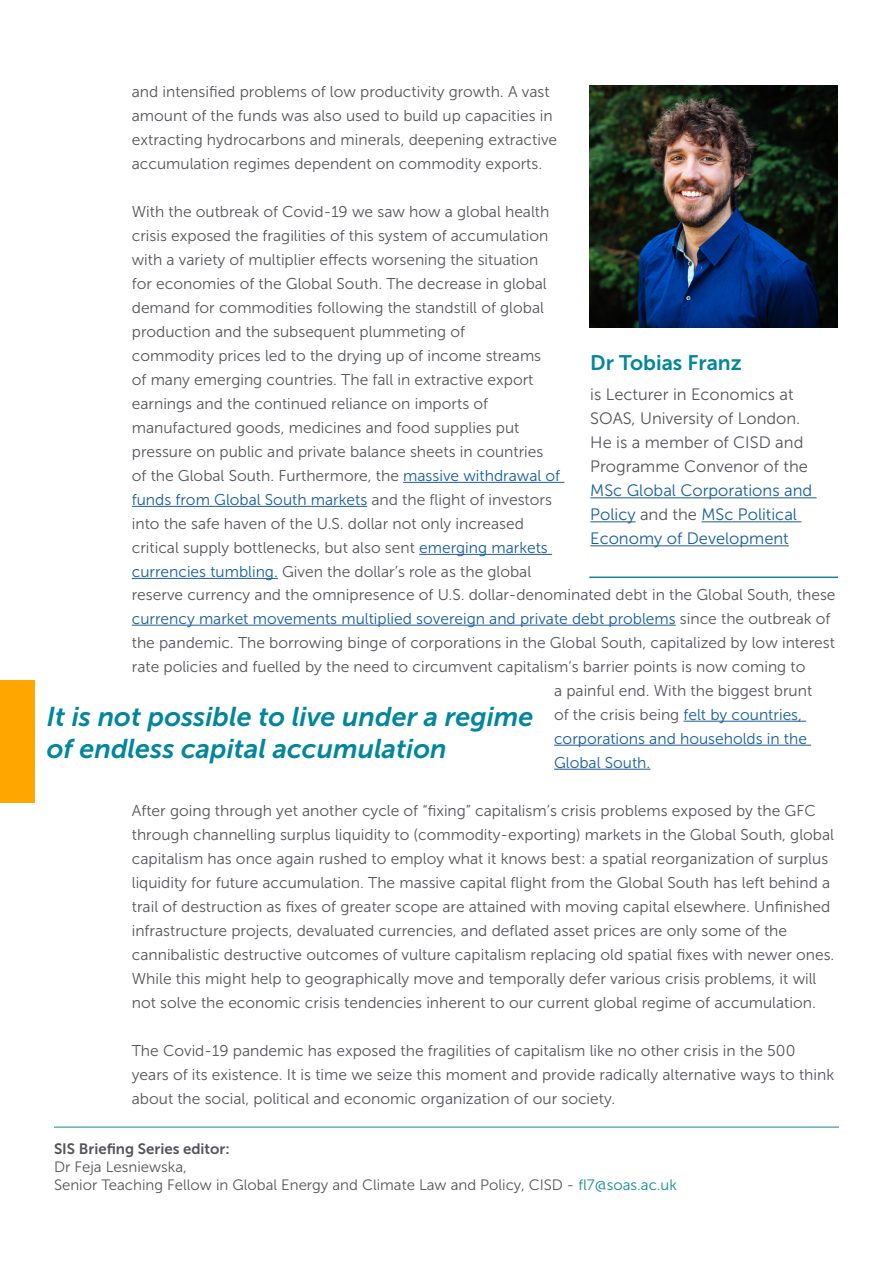
<style>
.page{position:relative;width:893px;height:1263px;background:#fff}
.page>*{position:absolute;margin:0;border:0;box-sizing:border-box;transform-origin:0 0}
.t1{font:italic 27px/31.5px "Museo Sans 700";color:#00869d}
.t2{font:21px "Museo Sans 700";color:#00869d}
.t3{font:16.5px/24px "Museo Sans 300";color:#54555a}
.t4{font:15.6px/24px "Museo Sans 300";color:#54555a}
.t5{font:15.6px "Museo Sans 300";color:#175d9e}
.t6{font:15px/18px "Museo Sans 300";color:#54555a}
.s1{color:#175d9e}
.s2{color:#54555a}
.s3{font-family:"Museo Sans 700"}
.s4{color:#16879a}
</style>
<div class="page">
<hr style="left:590px;top:497px;width:227px;height:1px;background:#175d9e">
<hr style="left:590px;top:521px;width:46px;height:1px;background:#175d9e">
<hr style="left:701px;top:521px;width:100px;height:1px;background:#175d9e">
<hr style="left:590px;top:545px;width:199px;height:1px;background:#175d9e">
<hr style="left:403px;top:482px;width:161px;height:1px;background:#175d9e">
<hr style="left:132px;top:506px;width:235px;height:1px;background:#175d9e">
<hr style="left:419px;top:554px;width:133px;height:1px;background:#175d9e">
<hr style="left:132px;top:578px;width:146px;height:1px;background:#175d9e">
<div style="left:0;top:680px;width:34px;height:123px;background:#ffa700"></div>
<hr style="left:132px;top:625px;width:544px;height:1px;background:#175d9e">
<hr style="left:684px;top:721px;width:122px;height:1px;background:#175d9e">
<hr style="left:554px;top:745px;width:257px;height:1px;background:#175d9e">
<hr style="left:554px;top:769px;width:96px;height:1px;background:#175d9e">
<hr style="left:589px;top:576px;width:249px;height:2px;background:#16879a">
<img style="left:589px;top:85px;width:248px;height:243px">
<hr style="left:54px;top:1127px;width:785px;height:1px;background:#16879a">
<p class="t4" style="left:132px;top:79px;width:427px">and intensified problems of low productivity growth. A vast amount of the funds was also used to build up capacities in extracting hydrocarbons and minerals, deepening extractive accumulation regimes dependent on commodity exports.</p>
<p class="t4" style="left:132px;top:199px;width:419px">With the outbreak of Covid-19 we saw how a global health crisis exposed the fragilities of this system of accumulation with a variety of multiplier effects worsening the situation for economies of the Global South. The decrease in global demand for commodities following the standstill of global production and the subsequent plummeting of</p>
<p class="t4" style="left:132px;top:343px;width:430px">commodity prices led to the drying up of income streams<br>of many emerging countries. The fall in extractive export earnings and the continued reliance on imports of manufactured goods, medicines and food supplies put pressure on public and private balance sheets in countries of the Global South. Furthermore, the <span class="s1">massive withdrawal of funds from Global South markets</span> and the flight of investors into the safe haven of the U.S. dollar not only increased critical supply bottlenecks, but also sent <span class="s1">emerging markets currencies tumbling.</span> Given the dollar’s role as the global</p>
<p class="t2" style="left:590px;top:351px;width:153px">Dr Tobias Franz</p>
<p class="t3" style="left:590px;top:383px;width:223px">is Lecturer in Economics at<br>SOAS, University of London.<br>He is a member of CISD and<br>Programme Convenor of the<br><span class="s1">MSc Global Corporations and<br>Policy</span> and the <span class="s1">MSc Political<br>Economy of Development</span></p>
<p class="t4" style="left:132px;top:582px;width:705px">reserve currency and the omnipresence of U.S. dollar-denominated debt in the Global South, these</p>
<p class="t5" style="left:132px;top:610px;width:700px">currency market movements multiplied sovereign and private debt problems <span class="s2">since the outbreak of</span></p>
<p class="t4" style="left:132px;top:630px;width:705px">the pandemic. The borrowing binge of corporations in the Global South, capitalized by low interest</p>
<p class="t4" style="left:132px;top:654px;width:675px">rate policies and fuelled by the need to circumvent capitalism’s barrier points is now coming to</p>
<p class="t4" style="left:554px;top:678px;width:260px">a painful end. With the biggest brunt</p>
<p class="t4" style="left:554px;top:702px;width:249px">of the crisis being <span class="s1">felt by countries,</span></p>
<p class="t5" style="left:554px;top:730px;width:254px">corporations and households in the</p>
<p class="t5" style="left:554px;top:754px;width:98px">Global South.</p>
<p class="t4" style="left:132px;top:798px;width:704px">After going through yet another cycle of “fixing” capitalism’s crisis problems exposed by the GFC through channelling surplus liquidity to (commodity-exporting) markets in the Global South, global capitalism has once again rushed to employ what it knows best: a spatial reorganization of surplus liquidity for future accumulation. The massive capital flight from the Global South has left behind a trail of destruction as fixes of greater scope are attained with moving capital elsewhere. Unfinished infrastructure projects, devaluated currencies, and deflated asset prices are only some of the cannibalistic destructive outcomes of vulture capitalism replacing old spatial fixes with newer ones.<br>While this might help to geographically move and temporally defer various crisis problems, it will not solve the economic crisis tendencies inherent to our current global regime of accumulation.</p>
<p class="t4" style="left:132px;top:1038px;width:704px">The Covid-19 pandemic has exposed the fragilities of capitalism like no other crisis in the 500 years of its existence. It is time we seize this moment and provide radically alternative ways to think about the social, political and economic organization of our society.</p>
<p class="t1" style="left:47px;top:701px;width:488px">It is not possible to live under a regime of endless capital accumulation</p>
<p class="t6" style="left:54px;top:1139px;width:624px"><span class="s3">SIS Briefing Series editor:<br></span>Dr Feja Lesniewska,<br>Senior Teaching Fellow in Global Energy and Climate Law and Policy, CISD - <span class="s4">fl7@soas.ac.uk</span></p>
</div>
